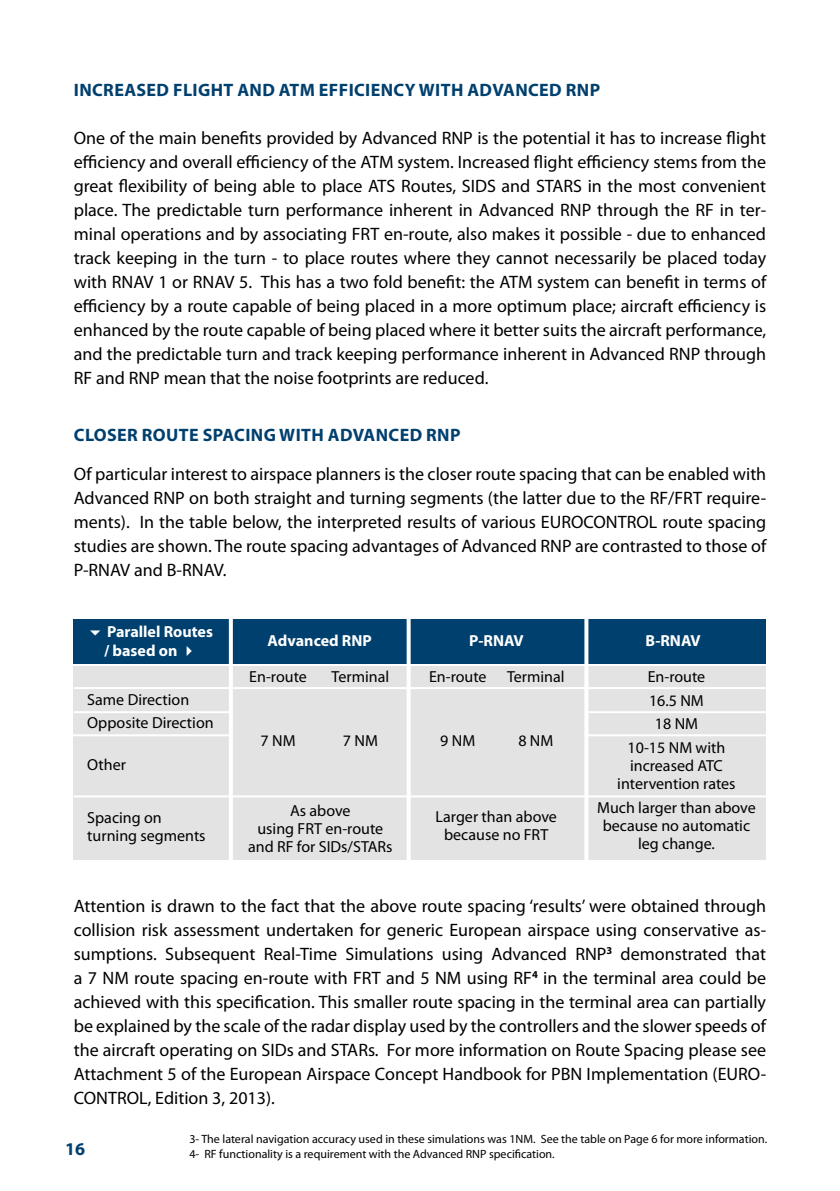
<style>
.page{position:relative;width:840px;height:1191px;background:#fff}
.page>*{position:absolute;margin:0;border:0;box-sizing:border-box;transform-origin:0 0}
.t1{font:18px/24px "Myriad Pro";color:#000;text-align:justify}
.t2{font:700 18px "Myriad Pro";letter-spacing:.02em;color:#00406e}
.t3{font:16px/18px "Myriad Pro";color:#000;text-align:center}
.t4{font:700 16px/19.2px "Myriad Pro";color:#fff}
.t5{font:12px/14.4px "Myriad Pro";color:#000}
</style>
<div class="page">
<div style="left:74px;top:619px;width:691px;height:44px;background:#00406e"></div>
<div style="left:74px;top:666px;width:691px;height:194px;background:#e3e3e3"></div>
<hr style="left:74px;top:687px;width:697px;height:2px;background:#fff">
<hr style="left:74px;top:711px;width:157px;height:2px;background:#fff">
<hr style="left:588px;top:711px;width:183px;height:2px;background:#fff">
<hr style="left:586px;top:734px;width:185px;height:2px;background:#fff">
<hr style="left:62px;top:734px;width:167px;height:2px;background:#fff">
<hr style="left:74px;top:795px;width:697px;height:2px;background:#fff">
<hr style="left:229px;top:616px;width:4px;height:247px;background:#fff">
<svg style="left:406px;top:619px;width:4px;height:241px"></svg>
<hr style="left:584px;top:616px;width:4px;height:247px;background:#fff">
<p class="t2" style="left:74px;top:80px;width:218px">INCREASED FLIGHT AND ATM</p>
<p class="t2" style="left:319px;top:80px;width:282px">EFFICIENCY WITH ADVANCED RN P</p>
<p class="t1" style="left:74px;top:126px;width:693px">One of the main benefits provided by Advanced RNP is the potential it has to increase flight efficiency and overall efficiency of the ATM system. Increased flight efficiency stems from the great flexibility of being able to place ATS Routes, SIDS and STARS in the most convenient place. The predictable turn performance inherent in Advanced RNP through the RF in ter&shy;minal operations and by associating FRT en-route, also makes it possible - due to enhanced track keeping in the turn - to place routes where they cannot necessarily be placed today with RNAV 1 or RNAV 5. This has a two fold benefit: the ATM system can benefit in terms of efficiency by a route capable of being placed in a more optimum place; aircraft efficiency is enhanced by the route capable of being placed where it better suits the aircraft performance, and the predictable turn and track keeping performance inherent in Advanced RNP through RF and RNP mean that the noise footprints are reduced.</p>
<p class="t2" style="left:74px;top:425px;width:388px">CLOSER ROUTE SPACING WITH ADVANCED RN P</p>
<p class="t1" style="left:74px;top:462px;width:693px">Of particular interest to airspace planners is the closer route spacing that can be enabled with Advanced RNP on both straight and turning segments (the latter due to the RF/FRT require&shy;ments). In the table below, the interpreted results of various EUROCONTROL route spacing studies are shown. The route spacing advantages of Advanced RNP are contrasted to those of P-RNAV and B-RNAV.</p>
<p class="t4" style="left:104px;top:622px;width:110px">PARALLEL ROUTES / BASED ON ✔</p>
<p class="t4" style="left:267px;top:631px;width:106px">ADVANCED RN P</p>
<p class="t4" style="left:469px;top:631px;width:26px">P-RNAV</p>
<p class="t4" style="left:645px;top:631px;width:26px">B-RNAV</p>
<p class="t3" style="left:249px;top:668px;width:59px">En-route</p>
<p class="t3" style="left:331px;top:668px;width:59px">Terminal</p>
<p class="t3" style="left:506px;top:668px;width:59px">Terminal</p>
<p class="t3" style="left:429px;top:668px;width:59px">En-route</p>
<p class="t3" style="left:627px;top:665px;width:99px;line-height:23.6px">En-route<br>16.5 NM<br>18 NM<br>10-15 NM with</p>
<p class="t3" style="left:617px;top:757px;width:120px">increased ATC intervention rates</p>
<p class="t3" style="left:596px;top:798px;width:160px">Much larger than above because no automatic leg change.</p>
<p class="t3" style="left:87px;top:688px;width:128px;line-height:23.6px;text-align:left">Same Direction<br>Opposite Direction</p>
<p class="t3" style="left:87px;top:756px;width:40px">Other</p>
<p class="t3" style="left:343px;top:732px;width:36px">7 NM</p>
<p class="t3" style="left:518px;top:732px;width:36px">8 NM</p>
<p class="t3" style="left:260px;top:732px;width:36px">7 NM</p>
<p class="t3" style="left:440px;top:732px;width:36px">9 NM</p>
<p class="t3" style="left:248px;top:802px;width:146px">As above<br>using FRT en-route and RF for SIDs/STARs</p>
<p class="t3" style="left:435px;top:807px;width:123px">Larger than above because no FRT</p>
<p class="t3" style="left:87px;top:809px;width:120px;text-align:left">Spacing on turning segments</p>
<p class="t1" style="left:74px;top:894px;width:693px">Attention is drawn to the fact that the above route spacing ‘results’ were obtained through collision risk assessment undertaken for generic European airspace using conservative as&shy;sumptions. Subsequent Real-Time Simulations using Advanced RNP<sup>3</sup> demonstrated that a 7 NM route spacing en-route with FRT and 5 NM using RF<sup>4</sup> in the terminal area could be achieved with this specification. This smaller route spacing in the terminal area can partially be explained by the scale of the radar display used by the controllers and the slower speeds of the aircraft operating on SIDs and STARs. For more information on Route Spacing please see Attachment 5 of the European Airspace Concept Handbook for PBN Implementation (EURO-CONTROL, Edition 3, 2013).</p>
<p class="t2" style="left:65px;top:1138px;width:21px">16</p>
<p class="t5" style="left:189px;top:1132px;width:579px">3- The lateral navigation accuracy used in these simulations was 1NM. See the table on Page 6 for more information.<br>4- RF functionality is a requirement with the Advanced RNP specification.</p>
</div>
